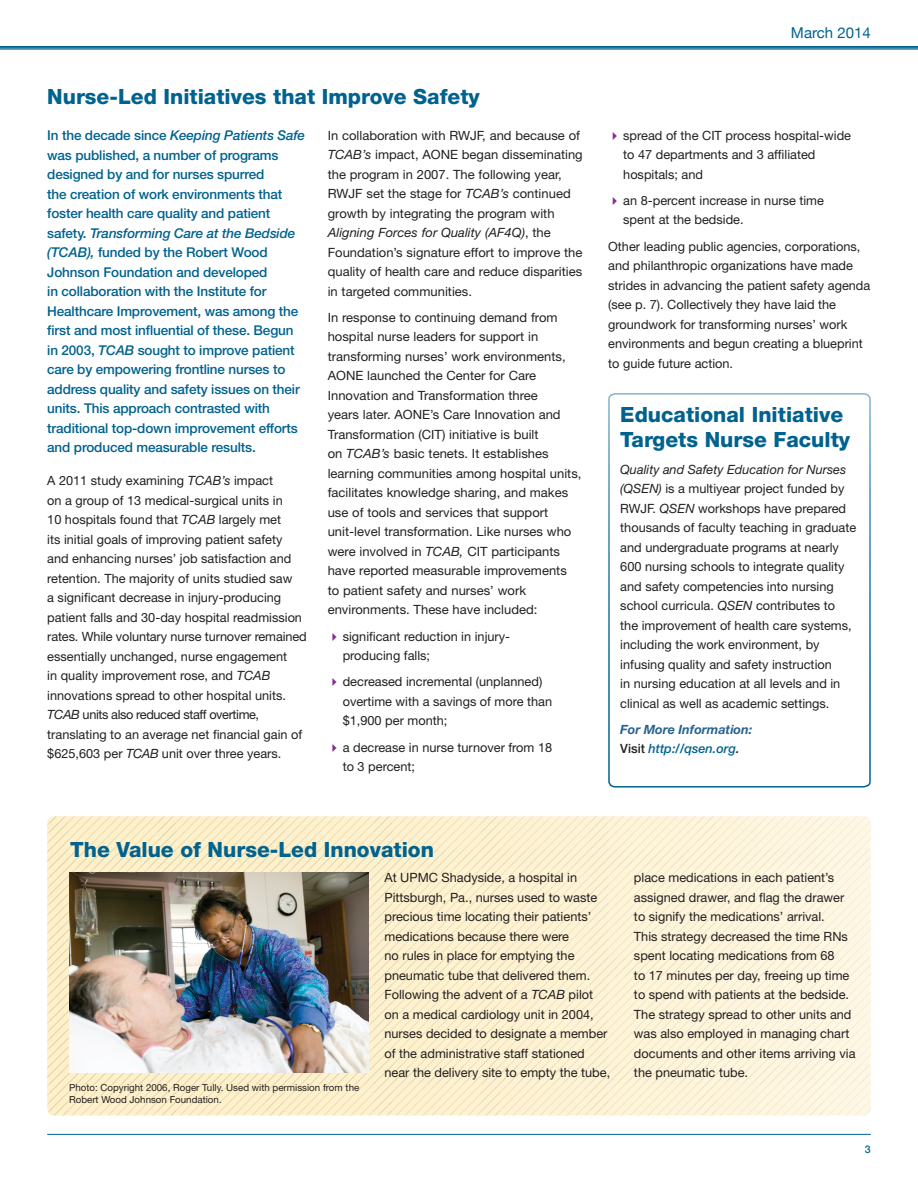
<style>
.page{position:relative;width:918px;height:1188px;background:#fff}
.page>*{position:absolute;margin:0;border:0;box-sizing:border-box;transform-origin:0 0}
.Article_Head{font:800 21px/25.2px "Helvetica Neue";color:#00628e}
.t1{font:15px "Helvetica Neue";color:#00628e}
._1st_Paragraph_Intro{font:500 13.5px/19.5px "Helvetica Neue";letter-spacing:-.01em;color:#00628e}
.Body{font:12.75px/19.5px "Helvetica Neue";color:#231f20}
.Article_Head-2{font:12.75px/19.5px "Helvetica Neue";color:#231f20}
.Body-2{font:italic 700 12.75px/19.5px "Helvetica Neue";color:#26638f}
.t2{font:500 10.65px "Helvetica Neue";color:#00628e}
.t3{font:9.75px/11.7px "Helvetica Neue";color:#231f20}
.s1{font-style:italic}
.s2{font-weight:500;font-style:normal;color:#231f20}
.s3{font-weight:500;color:#00628e}
.s4{font-weight:500;color:#231f20}
</style>
<div class="page">
<svg style="left:0;top:46px;width:918px;height:4px;background:#3280a4"></svg>
<hr style="left:47px;top:1134px;width:824px;height:1px;background:#00628e">
<svg style="left:47px;top:816px;width:824px;height:299px;background:#faefd1"></svg>
<img style="left:69px;top:872px;width:299px;height:200px">
<svg style="left:608px;top:393px;width:263px;height:395px"></svg>
<p class="Article_Head" style="left:47px;top:84px;width:434px">Nurse-Led Initiatives that Improve Safety</p>
<p class="_1st_Paragraph_Intro" style="left:47px;top:125px;width:259px">In the decade since <span class="s1">Keeping Patients Safe </span>was published, a number of programs designed by and for nurses spurred<br>the creation of work environments that foster health care quality and patient safety. <span class="s1">Transforming Care at the Bedside (TCAB),</span> funded by the Robert Wood Johnson Foundation and developed<br>in collaboration with the Institute for Healthcare Improvement, was among the first and most influential of these. Begun in 2003, <span class="s1">TCAB</span> sought to improve patient care by empowering frontline nurses to address quality and safety issues on their units. This approach contrasted with traditional top-down improvement efforts and produced measurable results.</p>
<p class="Body" style="left:47px;top:471px;width:261px">A 2011 study examining <span class="s1">TCAB’s</span> impact<br>on a group of 13 medical-surgical units in<br>10 hospitals found that <span class="s1">TCAB</span> largely met<br>its initial goals of improving patient safety and enhancing nurses’ job satisfaction and retention. The majority of units studied saw<br>a significant decrease in injury-producing patient falls and 30-day hospital readmission rates. While voluntary nurse turnover remained essentially unchanged, nurse engagement<br>in quality improvement rose, and <span class="s1">TCAB </span>innovations spread to other hospital units.<br><span class="s1">TCAB</span> units also reduced staff overtime, translating to an average net financial gain of $625,603 per <span class="s1">TCAB</span> unit over three years.</p>
<p class="Body" style="left:328px;top:125px;width:256px">In collaboration with RWJF, and because of <span class="s1">TCAB’s</span> impact, AONE began disseminating the program in 2007. The following year, RWJF set the stage for <span class="s1">TCAB’s</span> continued growth by integrating the program with <span class="s1">Aligning Forces for Quality (AF4Q)</span>, the Foundation’s signature effort to improve the quality of health care and reduce disparities in targeted communities.</p>
<p class="Body" style="left:328px;top:307px;width:255px">In response to continuing demand from hospital nurse leaders for support in transforming nurses’ work environments, AONE launched the Center for Care Innovation and Transformation three<br>years later. AONE’s Care Innovation and Transformation (CIT) initiative is built<br>on <span class="s1">TCAB’s</span> basic tenets. It establishes learning communities among hospital units, facilitates knowledge sharing, and makes use of tools and services that support unit-level transformation. Like nurses who were involved in <span class="s1">TCAB,</span> CIT participants have reported measurable improvements to patient safety and nurses’ work environments. These have included:</p>
<p class="Body" style="left:343px;top:626px;width:169px">significant reduction in injury&shy;producing falls;</p>
<p class="Body" style="left:343px;top:672px;width:211px">decreased incremental (unplanned) overtime with a savings of more than $1,900 per month;</p>
<p class="Body" style="left:343px;top:737px;width:211px">a decrease in nurse turnover from 18 to 3 percent;</p>
<p class="t1" style="left:791px;top:20px;width:81px">March 2014</p>
<p class="Body" style="left:623px;top:125px;width:229px">spread of the CIT process hospital-wide to 47 departments and 3 affiliated hospitals; and</p>
<p class="Body" style="left:623px;top:190px;width:202px">an 8-percent increase in nurse time spent at the bedside.</p>
<p class="Body" style="left:608px;top:236px;width:264px">Other leading public agencies, corporations, and philanthropic organizations have made strides in advancing the patient safety agenda (see p. 7). Collectively they have laid the groundwork for transforming nurses’ work environments and begun creating a blueprint to guide future action.</p>
<p class="Article_Head" style="left:620px;top:402px;width:231px">Educational Initiative<br>Targets Nurse Faculty</p>
<p class="Article_Head-2" style="left:620px;top:459px;width:237px"><span class="s1">Quality and Safety Education for Nurses (QSEN)</span> is a multiyear project funded by RWJF. <span class="s1">QSEN</span> workshops have prepared thousands of faculty teaching in graduate and undergraduate programs at nearly 600 nursing schools to integrate quality and safety competencies into nursing school curricula. <span class="s1">QSEN</span> contributes to the improvement of health care systems, including the work environment, by infusing quality and safety instruction<br>in nursing education at all levels and in clinical as well as academic settings.</p>
<p class="Body-2" style="left:620px;top:719px;width:134px">For More Information:<br><span class="s2">Visit</span> <span class="s3">http://qsen.org</span><span class="s4">.</span></p>
<p class="Article_Head" style="left:70px;top:837px;width:365px">The Value of Nurse-Led Innovation</p>
<p class="t3" style="left:69px;top:1082px;width:292px">Photo: Copyright 2006, Roger Tully. Used with permission from the<br>Robert Wood Johnson Foundation.</p>
<p class="Body" style="left:384px;top:868px;width:227px">At UPMC Shadyside, a hospital in Pittsburgh, Pa., nurses used to waste precious time locating their patients’ medications because there were<br>no rules in place for emptying the pneumatic tube that delivered them.<br>Following the advent of a <span class="s1">TCAB</span> pilot on a medical cardiology unit in 2004, nurses decided to designate a member of the administrative staff stationed near the delivery site to empty the tube,</p>
<p class="Body" style="left:634px;top:868px;width:223px">place medications in each patient’s assigned drawer, and flag the drawer to signify the medications’ arrival.<br>This strategy decreased the time RNs spent locating medications from 68<br>to 17 minutes per day, freeing up time to spend with patients at the bedside.<br>The strategy spread to other units and was also employed in managing chart documents and other items arriving via the pneumatic tube.</p>
<p class="t2" style="left:865px;top:1143px;width:7px">3</p>
</div>
